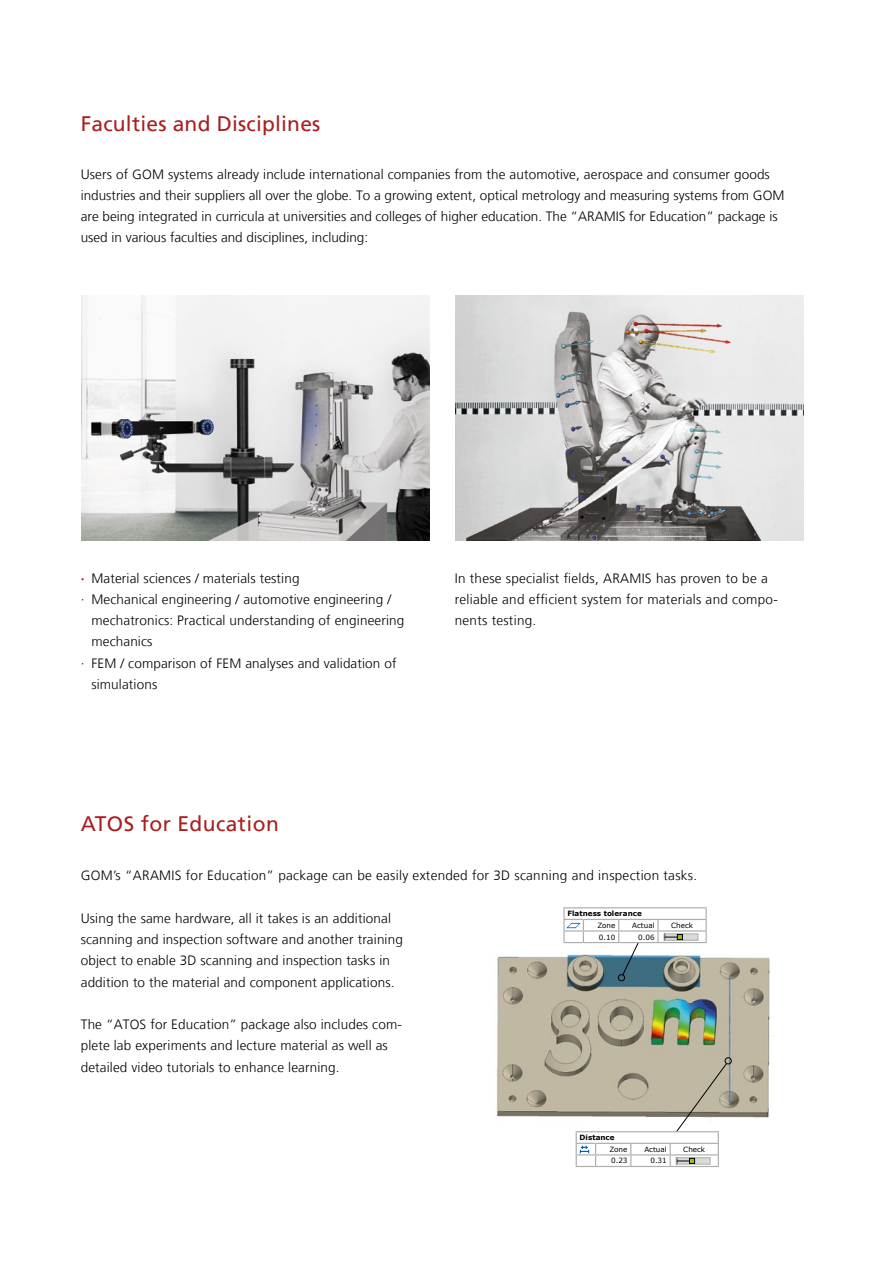
<style>
.page{position:relative;width:893px;height:1263px;background:#fff}
.page>*{position:absolute;margin:0;border:0;box-sizing:border-box;transform-origin:0 0}
.t1{font:21px "Frutiger LT";letter-spacing:.01em;color:#aa1e1e}
.t2{font:300 13.5px/21.3px "Frutiger LT";letter-spacing:.01em;color:#000}
.t3{font:7.2px "Verdana";color:#000}
.t4{font:700 7.2px "Verdana";color:#000}
.s1{font-weight:700;color:#aa1e1e}
</style>
<div class="page">
<img style="left:455px;top:296px;width:349px;height:244px">
<img style="left:81px;top:296px;width:348px;height:244px">
<img style="left:496px;top:956px;width:274px;height:162px">
<div style="left:618px;top:974px;width:7px;height:7px;border:1px solid #000;border-radius:50%"></div>
<div style="left:725px;top:1057px;width:7px;height:7px;border:1px solid #000;border-radius:50%"></div>
<svg style="left:563px;top:907px;width:144px;height:69px"></svg>
<svg style="left:576px;top:1063px;width:151px;height:104px"></svg>
<h1 class="t1" style="left:81px;top:111px;width:241px">Faculties and Disciplines</h1>
<p class="t2" style="left:81px;top:163px;width:705px">Users of GOM systems already include international companies from the automotive, aerospace and consumer goods industries and their suppliers all over the globe. To a growing extent, optical metrology and measuring systems from GOM are being integrated in curricula at universities and colleges of higher education. The “ARAMIS for Education” package is used in various faculties and disciplines, including:</p>
<p class="t2" style="left:81px;top:567px;width:220px"><span class="s1">·</span> Material sciences / materials testing</p>
<p class="t2" style="left:81px;top:589px;width:312px">· Mechanical engineering / automotive engineering /</p>
<p class="t2" style="left:91px;top:610px;width:314px">mechatronics: Practical understanding of engineering</p>
<p class="t2" style="left:91px;top:631px;width:63px">mechanics</p>
<p class="t2" style="left:81px;top:652px;width:317px">· FEM / comparison of FEM analyses and validation of</p>
<p class="t2" style="left:91px;top:674px;width:67px">simulations</p>
<h1 class="t1" style="left:81px;top:811px;width:200px">ATOS for Education</h1>
<p class="t2" style="left:455px;top:567px;width:325px">In these specialist fields, ARAMIS has proven to be a reliable and efficient system for materials and compo&shy;nents testing.</p>
<p class="t2" style="left:81px;top:865px;width:618px">GOM’s “ARAMIS for Education” package can be easily extended for 3D scanning and inspection tasks.</p>
<p class="t4" style="left:567px;top:909px;width:76px">Flatness tolerance</p>
<p class="t3" style="left:597px;top:920px;width:19px">Zone</p>
<p class="t3" style="left:632px;top:920px;width:24px">Actual</p>
<p class="t3" style="left:671px;top:920px;width:23px">Check</p>
<p class="t3" style="left:599px;top:932px;width:18px">0.10</p>
<p class="t3" style="left:638px;top:932px;width:18px">0.06</p>
<p class="t2" style="left:81px;top:908px;width:324px">Using the same hardware, all it takes is an additional scanning and inspection software and another training object to enable 3D scanning and inspection tasks in addition to the material and component applications.</p>
<p class="t2" style="left:81px;top:1014px;width:323px">The “ATOS for Education” package also includes com&shy;plete lab experiments and lecture material as well as detailed video tutorials to enhance learning.</p>
<p class="t4" style="left:580px;top:1132px;width:37px">Distance</p>
<p class="t3" style="left:609px;top:1144px;width:19px">Zone</p>
<p class="t3" style="left:644px;top:1144px;width:24px">Actual</p>
<p class="t3" style="left:683px;top:1144px;width:23px">Check</p>
<p class="t3" style="left:611px;top:1156px;width:18px">0.23</p>
<p class="t3" style="left:650px;top:1156px;width:18px">0.31</p>
</div>
